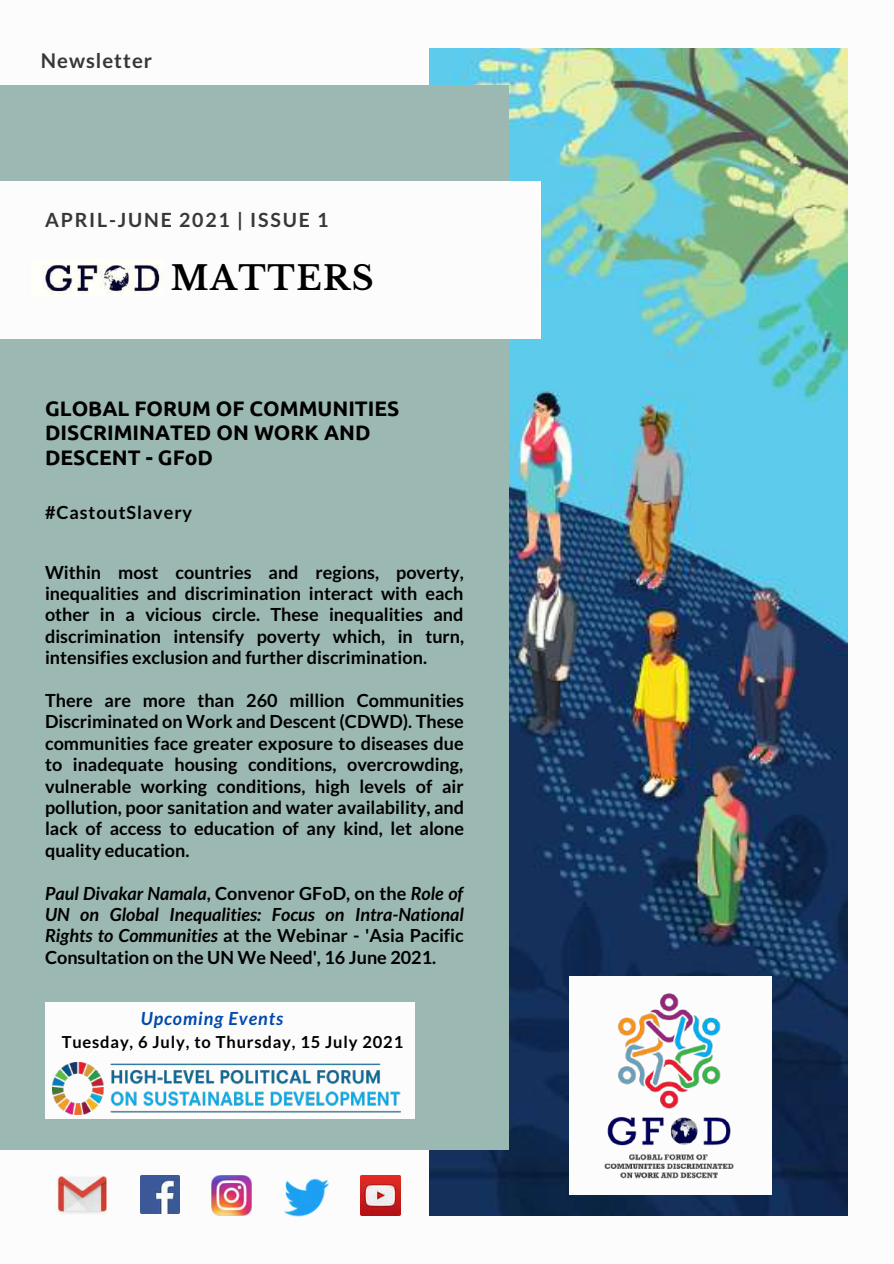
<style>
.page{position:relative;width:894px;height:1264px;background:#fff}
.page>*{position:absolute;margin:0;border:0;box-sizing:border-box;transform-origin:0 0}
.t1{font:700 33px "Libre Baskerville";letter-spacing:.05em;color:#000}
.t2{font:700 21px/24.8px "Ubuntu";color:#000}
.t3{font:700 20.25px "Lato";letter-spacing:.05em;color:#373737}
.t4{font:700 19.5px "Lato";letter-spacing:.09em;color:#373737}
.t5{font:700 18px/21.5px "Lato";color:#000;text-align:justify}
.t6{font:italic 700 18px/21.5px "Lato";color:#000;text-align:justify}
.t7{font:700 18px "Lato";letter-spacing:.05em;color:#000}
.t8{font:italic 700 18px "Lato";letter-spacing:.05em;color:#004aad}
.t9{font:700 16.5px "Lato";letter-spacing:.05em;color:#000}
.s1{font-style:normal}
</style>
<div class="page">
<img style="left:429px;top:49px;width:418px;height:1166px">
<div style="left:0;top:85px;width:508px;height:1064px;background:#9bb8b2"></div>
<div style="left:0;top:181px;width:540px;height:157px;background:#fcfcfc"></div>
<div style="left:569px;top:976px;width:202px;height:218px;background:#fcfcfc"></div>
<img style="left:42px;top:260px;width:121px;height:35px">
<img style="left:604px;top:993px;width:130px;height:186px">
<img style="left:141px;top:1175px;width:38px;height:38px">
<img style="left:284px;top:1178px;width:44px;height:39px">
<img style="left:360px;top:1175px;width:40px;height:40px">
<img style="left:55px;top:1175px;width:51px;height:39px">
<img style="left:211px;top:1175px;width:41px;height:40px">
<div style="left:45px;top:1002px;width:369px;height:116px;background:#fcfcfc"></div>
<img style="left:52px;top:1062px;width:348px;height:52px">
<p class="t3" style="left:41px;top:48px;width:113px">Newsletter</p>
<p class="t4" style="left:45px;top:208px;width:285px">APRIL-JUNE 2021 | ISSUE 1</p>
<h1 class="t1" style="left:171px;top:258px;width:204px">MATTERS</h1>
<p class="t2" style="left:45px;top:395px;width:356px">GLOBAL FORUM OF COMMUNITIES<br>DISCRIMINATED ON WORK AND<br>DESCENT - GFoD</p>
<p class="t7" style="left:45px;top:501px;width:149px">#CastoutSlavery</p>
<p class="t5" style="left:45px;top:561px;width:420px">Within most countries and regions, poverty, inequalities and discrimination interact with each other in a vicious circle. These inequalities and discrimination intensify poverty which, in turn, intensifies exclusion and further discrimination.</p>
<p class="t5" style="left:45px;top:689px;width:420px">There are more than 260 million Communities Discriminated on Work and Descent (CDWD). These communities face greater exposure to diseases due to inadequate housing conditions, overcrowding, vulnerable working conditions, high levels of air pollution, poor sanitation and water availability, and lack of access to education of any kind, let alone quality education.</p>
<p class="t6" style="left:45px;top:882px;width:420px">Paul Divakar Namala<span class="s1">, Convenor GFoD, on the</span> Role of UN on Global Inequalities: Focus on Intra-National Rights to Communities <span class="s1">at the Webinar - 'Asia Pacific Consultation on the UN We Need', 16 June 2021.</span></p>
<p class="t8" style="left:141px;top:1006px;width:144px">Upcoming Events</p>
<p class="t9" style="left:62px;top:1032px;width:343px">Tuesday, 6 July, to Thursday, 15 July 2021</p>
</div>
